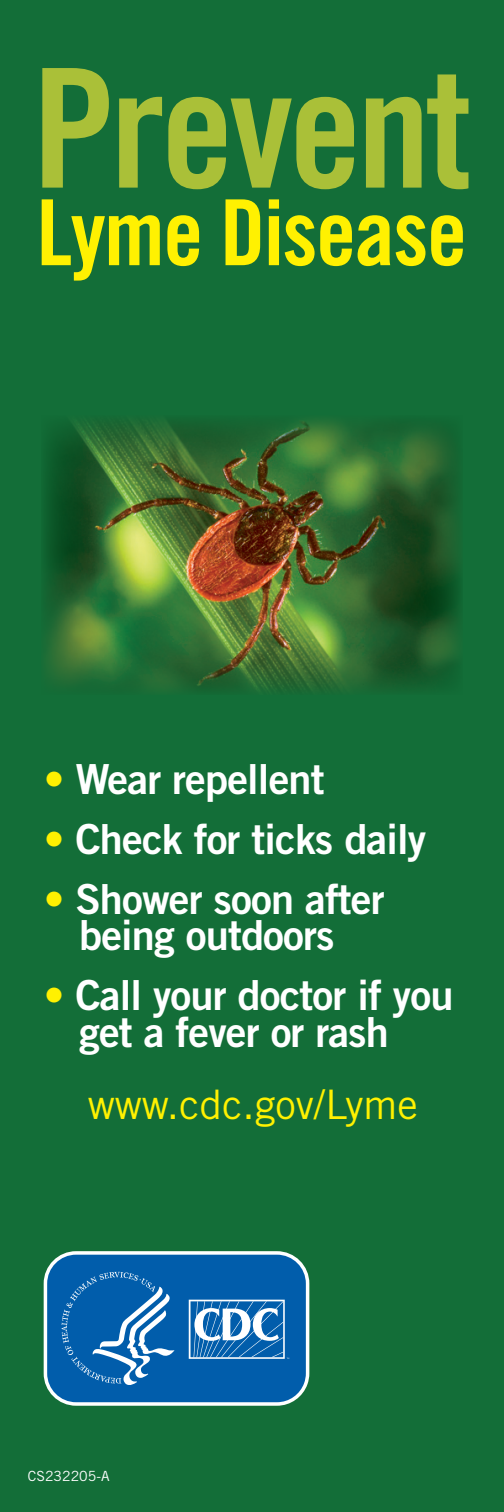
<style>
.page{position:relative;width:504px;height:1512px;background:#136e38}
.page>*{position:absolute;margin:0;border:0;box-sizing:border-box;transform-origin:0 0}
.t1{font:165.55px "Trade Gothic LT Std Bd Cn 20";letter-spacing:-.03em;color:#aac038}
.t2{font:91px "Trade Gothic LT Std Bd Cn 20";letter-spacing:-.02em;color:#fff101}
.t3{font:41.65px/36.8px "Trade Gothic LT Std Bd 2";letter-spacing:-.02em;color:#fff;text-align:center}
.t4{font:40.6px "Trade Gothic LT Std";color:#fff101}
.t5{font:14px "Trade Gothic LT Std";color:#fff}
.s1{color:#fff101}
</style>
<div class="page">
<img style="left:44px;top:419px;width:417px;height:273px">
<svg style="left:43px;top:1251px;width:267px;height:155px;background:#2171af"></svg>
<svg style="left:61px;top:1272px;width:113px;height:114px;background:#2976b8"></svg>
<svg style="left:189px;top:1300px;width:100px;height:59px;background:#5593c6"></svg>
<p class="t1" style="left:32px;top:28px;width:441px">Prevent</p>
<p class="t2" style="left:37px;top:177px;width:432px">Lyme Disease</p>
<p class="t3" style="left:44px;top:760px;width:282px"><span class="s1">•</span> Wear repellent</p>
<p class="t3" style="left:44px;top:820px;width:384px"><span class="s1">•</span> Check for ticks daily</p>
<p class="t3" style="left:44px;top:880px;width:343px"><span class="s1">•</span> Shower soon after being outdoors</p>
<p class="t3" style="left:79px;top:976px;width:376px;text-align:left;text-indent:-35px"><span class="s1">•</span> Call your doctor if you get a fever or rash</p>
<p class="t4" style="left:88px;top:1080px;width:332px">www.cdc.gov/Lyme</p>
<p class="t5" style="left:28px;top:1467px;width:83px">CS232205-A</p>
</div>
